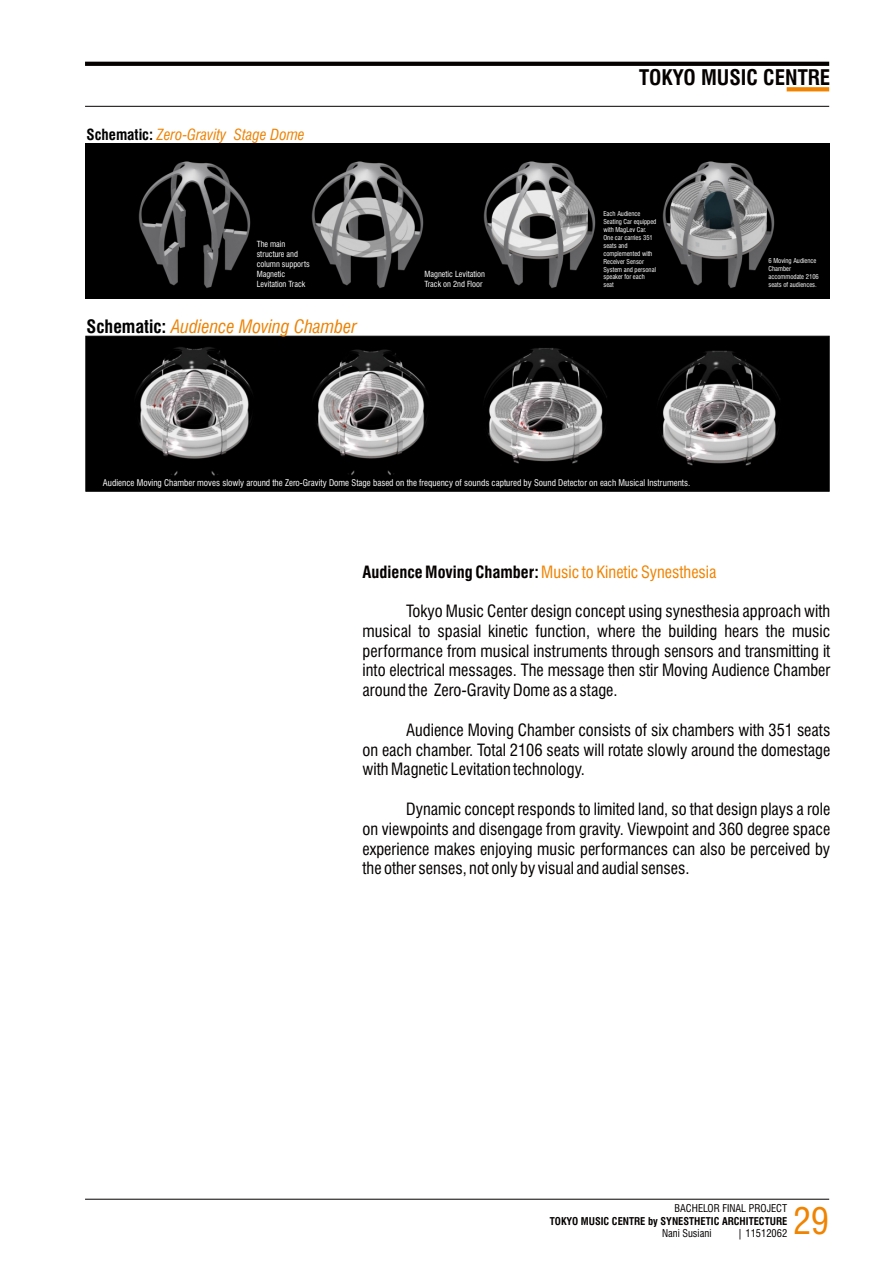
<style>
.page{position:relative;width:893px;height:1263px;background:#fff}
.page>*{position:absolute;margin:0;border:0;box-sizing:border-box;transform-origin:0 0}
.t1{font:condensed 36px "Swiss 721 BT";color:#f08300}
.t2{font:700 condensed 21px "Swiss 721 BT";color:#050101}
.t3{font:italic condensed 18px "Swiss 721 BT";color:#ed8203}
.t4{font:condensed 16.5px/19.8px "Swiss 721 BT";color:#050101;text-align:justify}
.t5{font:condensed 16.5px "Swiss 721 BT";color:#f08300}
.t6{font:italic condensed 15px "Swiss 721 BT";color:#ed8203}
.t7{font:700 condensed 10.5px "Swiss 721 BT";color:#050101}
.t8{font:condensed 10.5px "Swiss 721 BT";color:#050101}
.t9{font:condensed 9px "Swiss 721 BT";color:#fff}
.t10{font:condensed 8.25px/9.9px "Swiss 721 BT";color:#fff}
.t11{font:condensed 6.6px/7.9px "Swiss 721 BT";color:#fff}
.s1{font-weight:700;font-style:normal;color:#000}
.s2{font-weight:700;color:#050101}
</style>
<div class="page">
<div style="left:807px;top:1177px;width:23px;height:22px;border:1px solid #fff"></div>
<svg style="left:85px;top:62px;width:744px;height:4px;background:#0a0606"></svg>
<div style="left:350px;top:1177px;width:22px;height:22px;border:1px solid #fff"></div>
<div style="left:584px;top:1177px;width:22px;height:22px;border:1px solid #fff"></div>
<hr style="left:85px;top:106px;width:744px;height:1px;background:#050101">
<svg style="left:787px;top:87px;width:42px;height:4px"></svg>
<hr style="left:85px;top:1199px;width:744px;height:1px;background:#050101">
<div style="left:85px;top:335px;width:745px;height:157px;background:#000"></div>
<img style="left:651px;top:347px;width:136px;height:135px">
<img style="left:473px;top:343px;width:136px;height:135px">
<img style="left:301px;top:345px;width:136px;height:135px">
<img style="left:128px;top:345px;width:136px;height:135px">
<img style="left:651px;top:144px;width:178px;height:155px">
<img style="left:86px;top:144px;width:173px;height:155px">
<img style="left:259px;top:144px;width:172px;height:155px">
<img style="left:431px;top:144px;width:220px;height:155px">
<p class="t6" style="left:87px;top:129px;width:220px"><span class="s1">Schematic:</span> Zero-Gravity Stage Dome</p>
<p class="t10" style="left:257px;top:240px;width:55px">The main structure and column supports<br>Magnetic<br>Levitation Track</p>
<p class="t3" style="left:87px;top:319px;width:272px"><span class="s1">Schematic:</span> Audience Moving Chamber</p>
<p class="t10" style="left:424px;top:270px;width:62px">Magnetic Levitation<br>Track on 2nd Floor</p>
<p class="t2" style="left:639px;top:69px;width:193px">TOKYO MUSIC CENTRE</p>
<p class="t11" style="left:603px;top:211px;width:55px">Each Audience<br>Seating Car equipped with MagLev Car.<br>One car carries 351 seats and complemented with<br>Receiver Sensor<br>System and personal speaker for each seat</p>
<p class="t11" style="left:768px;top:257px;width:52px">6 Moving Audience<br>Chamber accommodate 2106 seats of audiences.</p>
<p class="t9" style="left:103px;top:479px;width:589px">Audience Moving Chamber moves slowly around the Zero-Gravity Dome Stage based on the frequency of sounds captured by Sound Detector on each Musical Instruments.</p>
<p class="t5" style="left:363px;top:565px;width:355px"><span class="s2">Audience Moving Chamber:</span>Music to Kinetic Synesthesia</p>
<p class="t4" style="left:363px;top:603px;width:469px;text-indent:44px">Tokyo Music Center design concept using synesthesia approach with musical to spasial kinetic function, where the building hears the music performance from musical instruments through sensors and transmitting it into electrical messages. The message then stir Moving Audience Chamber around the Zero-Gravity Dome as a stage.</p>
<p class="t4" style="left:363px;top:722px;width:469px;text-indent:44px">Audience Moving Chamber consists of six chambers with 351 seats on each chamber. Total 2106 seats will rotate slowly around the domestage with Magnetic Levitation technology.</p>
<p class="t4" style="left:363px;top:801px;width:469px;text-indent:44px">Dynamic concept responds to limited land, so that design plays a role on viewpoints and disengage from gravity. Viewpoint and 360 degree space experience makes enjoying music performances can also be perceived by the other senses, not only by visual and audial senses.</p>
<p class="t8" style="left:674px;top:1204px;width:114px">BACHELOR FINAL PROJECT</p>
<p class="t7" style="left:550px;top:1216px;width:239px">TOKYO MUSIC CENTRE by SYNESTHETIC ARCHITECTURE</p>
<p class="t8" style="left:662px;top:1229px;width:51px">Nani Susiani</p>
<p class="t8" style="left:738px;top:1229px;width:51px">| 11512062</p>
<h1 class="t1" style="left:793px;top:1207px;width:37px">29</h1>
</div>
